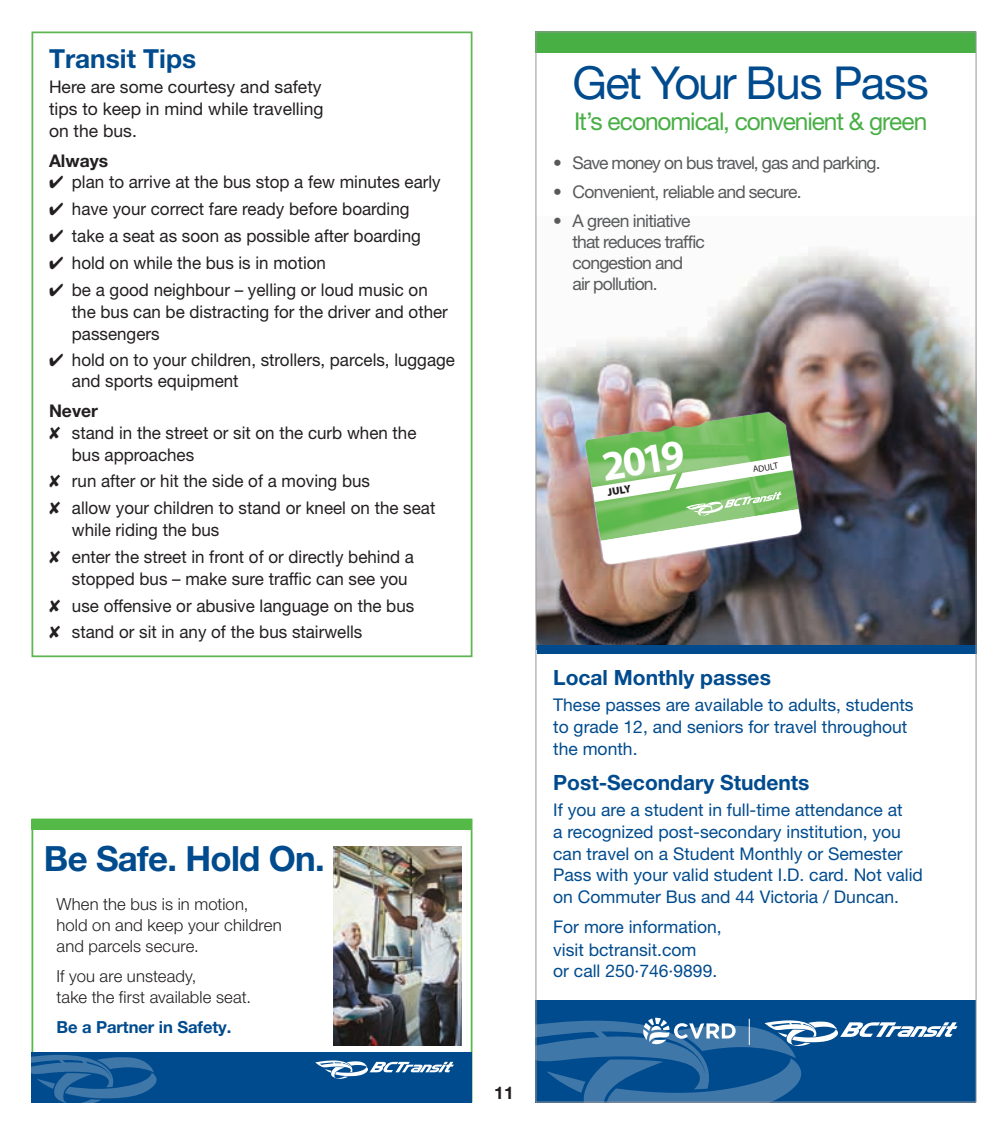
<style>
.page{position:relative;width:1008px;height:1134px;background:#fff}
.page>*{position:absolute;margin:0;border:0;box-sizing:border-box;transform-origin:0 0}
.t1{font:45.5px "Helvetica Neue LT Std";letter-spacing:-.04em;color:#004b8e}
.t2{font:700 42.18px "Myriad Pro";color:#fff}
.t3{font:700 34.82px "Helvetica Neue LT Std";letter-spacing:-.02em;color:#004b8e}
.t4{font:700 26.25px "Helvetica Neue LT Std";color:#004b8e}
.t5{font:24.5px "Helvetica Neue LT Std";letter-spacing:-.045em;color:#48af45}
.t6{font:700 21px "Helvetica Neue LT Std";color:#004b8e}
.t7{font:17.5px/21.9px "Helvetica Neue LT Std";color:#231f20}
.t8{font:17.5px/21.9px "Helvetica Neue LT Std";color:#004b8e}
.t9{font:17.5px/21px "Helvetica Neue LT Std";letter-spacing:-.045em;color:#58595b}
.t10{font:700 17.5px "Helvetica Neue LT Std";color:#231f20}
.t11{font:300 16.62px/21px "Helvetica Neue LT Std";letter-spacing:.01em;color:#231f20}
.t12{font:700 16.62px "Helvetica Neue LT Std";letter-spacing:-.005em;color:#004b8e}
.t13{font:900 10.67px "Myriad Pro";color:#231f20}
.t14{font:9.1px "Myriad Pro";color:#231f20}
</style>
<div class="page">
<div style="left:32px;top:32px;width:440px;height:625px;border:2px solid #5eb652"></div>
<div style="left:32px;top:1052px;width:440px;height:50px;background:#004b8e"></div>
<svg style="left:32px;top:1055px;width:125px;height:47px"></svg>
<svg style="left:315px;top:1061px;width:139px;height:18px"></svg>
<div style="left:32px;top:819px;width:440px;height:11px;background:#55b947"></div>
<img style="left:334px;top:846px;width:127px;height:199px">
<img style="left:538px;top:248px;width:436px;height:398px">
<img style="left:585px;top:412px;width:214px;height:129px">
<svg style="left:592px;top:456px;width:210px;height:108px"></svg>
<div style="left:536px;top:1000px;width:440px;height:102px;background:#004b8e"></div>
<div style="left:536px;top:32px;width:440px;height:21px;background:#48af45"></div>
<div style="left:537px;top:646px;width:439px;height:8px;background:#004b8e"></div>
<svg style="left:536px;top:1018px;width:422px;height:84px"></svg>
<h3 class="t4" style="left:49px;top:42px;width:149px">Transit Tips</h3>
<p class="t7" style="left:49px;top:76px;width:276px;text-align:justify">Here are some courtesy and safety tips to keep in mind while travelling on the bus.</p>
<p class="t10" style="left:49px;top:150px;width:61px">Always</p>
<p class="t7" style="left:49px;top:171px;width:393px">✔ plan to arrive at the bus stop a few minutes early</p>
<p class="t7" style="left:49px;top:198px;width:362px">✔ have your correct fare ready before boarding</p>
<p class="t7" style="left:49px;top:225px;width:373px">✔ take a seat as soon as possible after boarding</p>
<p class="t7" style="left:49px;top:252px;width:278px">✔ hold on while the bus is in motion</p>
<p class="t7" style="left:72px;top:279px;width:378px;text-indent:-23px">✔ be a good neighbour – yelling or loud music on the bus can be distracting for the driver and other passengers</p>
<p class="t7" style="left:72px;top:348px;width:385px;text-indent:-23px">✔ hold on to your children, strollers, parcels, luggage and sports equipment</p>
<p class="t10" style="left:49px;top:400px;width:50px">Never</p>
<p class="t7" style="left:49px;top:421px;width:369px">✘ stand in the street or sit on the curb when the</p>
<p class="t7" style="left:72px;top:443px;width:124px">bus approaches</p>
<p class="t7" style="left:49px;top:468px;width:388px;line-height:26.9px">✘ run after or hit the side of a moving bus<br>✘ allow your children to stand or kneel on the seat</p>
<p class="t7" style="left:49px;top:516px;width:367px;line-height:26.9px;text-indent:23px">while riding the bus<br>✘ enter the street in front of or directly behind a</p>
<p class="t7" style="left:49px;top:565px;width:367px;line-height:26.2px;text-indent:23px">stopped bus – make sure traffic can see you ✘ use offensive or abusive language on the bus ✘ stand or sit in any of the bus stairwells</p>
<h3 class="t3" style="left:44px;top:837px;width:282px">Be Safe. Hold On.</h3>
<p class="t11" style="left:57px;top:893px;width:227px">When the bus is in motion, hold on and keep your children and parcels secure.</p>
<p class="t11" style="left:57px;top:965px;width:196px">If you are unsteady,<br>take the first available seat.</p>
<p class="t12" style="left:57px;top:1017px;width:176px">Be a Partner in Safety.</p>
<p class="t10" style="left:494px;top:1082px;width:21px">11</p>
<h1 class="t1" style="left:573px;top:56px;width:358px">Get Your Bus Pass</h1>
<h3 class="t5" style="left:574px;top:106px;width:355px">It’s economical, convenient &amp; green</h3>
<p class="t9" style="left:553px;top:152px;width:329px">• Save money on bus travel, gas and parking.</p>
<p class="t9" style="left:553px;top:181px;width:250px">• Convenient, reliable and secure.</p>
<p class="t9" style="left:572px;top:210px;width:134px;text-indent:-19px">• A green initiative that reduces traffic congestion and air pollution.</p>
<h2 class="t2" style="left:598px;top:439px;width:85px;rotate:-9deg">2019</h2>
<p class="t13" style="left:607px;top:485px;width:25px;rotate:-9deg">JULY</p>
<p class="t14" style="left:752px;top:464px;width:27px;rotate:-9deg">ADULT</p>
<p class="t6" style="left:553px;top:665px;width:219px">Local Monthly passes</p>
<p class="t8" style="left:553px;top:694px;width:362px">These passes are available to adults, students to grade 12, and seniors for travel throughout the month.</p>
<p class="t6" style="left:553px;top:770px;width:258px">Post-Secondary Students</p>
<p class="t8" style="left:553px;top:798px;width:371px">If you are a student in full-time attendance at<br>a recognized post-secondary institution, you can travel on a Student Monthly or Semester Pass with your valid student I.D. card. Not valid on Commuter Bus and 44 Victoria / Duncan.</p>
<p class="t8" style="left:553px;top:916px;width:170px;line-height:22.6px">For more information, visit bctransit.com</p>
<p class="t8" style="left:553px;top:959px;width:166px">or call 250·746·9899.</p>
</div>
